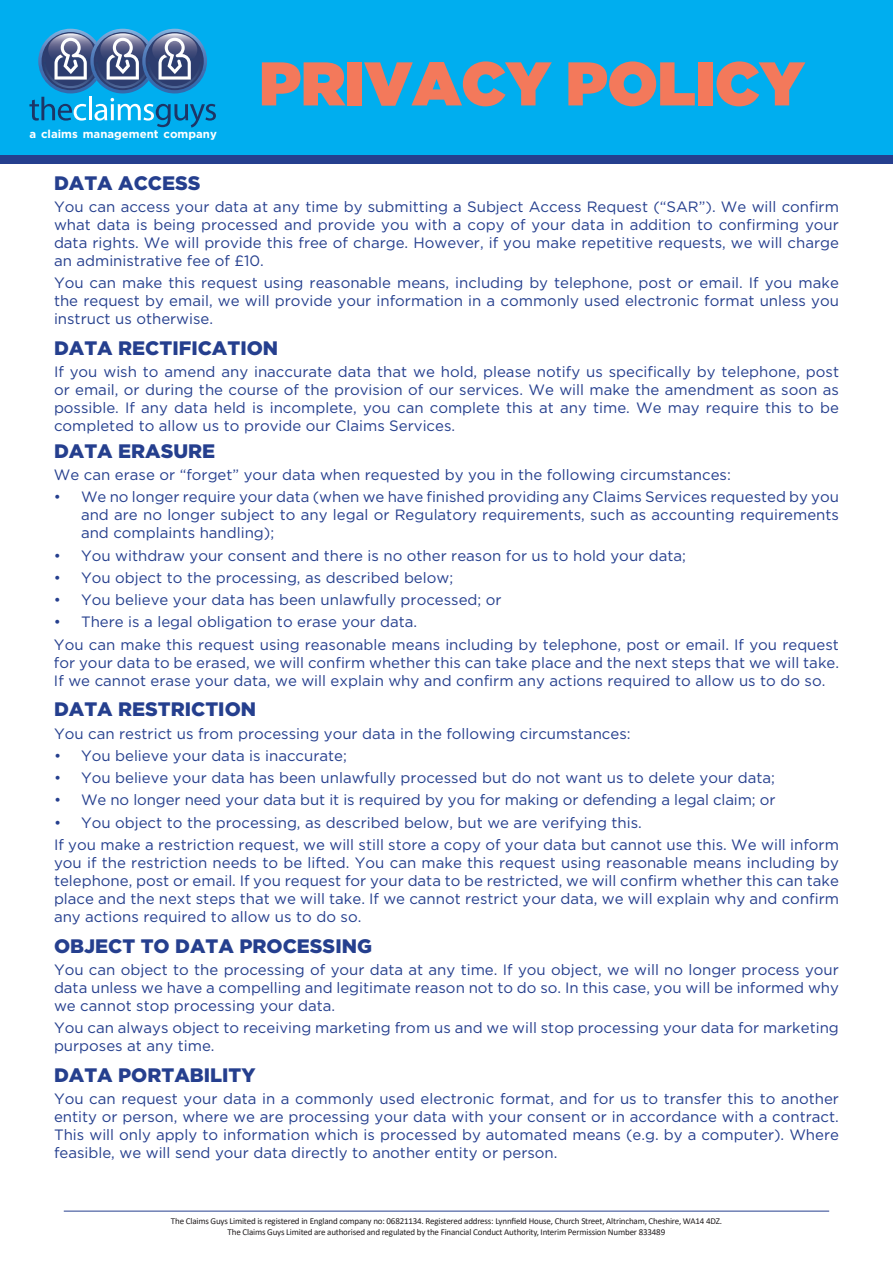
<style>
.page{position:relative;width:893px;height:1263px;background:#fff}
.page>*{position:absolute;margin:0;border:0;box-sizing:border-box;transform-origin:0 0}
.t1{font:900 61.5px "Gotham";color:#f3795b}
.t2{font:900 19.5px "Gotham";color:#253f8e}
.t3{font:15px/18px "Gotham";color:#253f8e;text-align:justify}
.t4{font:700 11.4px "Gotham";color:#fff}
.t5{font:9px/10.8px "Calibri";letter-spacing:-.02em;color:#231f20;text-align:center}
</style>
<div class="page">
<div style="left:0;top:0;width:893px;height:163px;background:#253f8e"></div>
<div style="left:0;top:0;width:893px;height:154px;background:#00aeef"></div>
<hr style="left:64px;top:1211px;width:765px;height:1px;background:#253f8e">
<svg style="left:29px;top:29px;width:187px;height:99px"></svg>
<h1 class="t1" style="left:259px;top:48px;width:547px">PRIVACY POLICY</h1>
<p class="t4" style="left:29px;top:127px;width:189px">a claims management company</p>
<h2 class="t2" style="left:54px;top:172px;width:148px">DATA ACCESS</h2>
<p class="t3" style="left:54px;top:197px;width:786px">You can access your data at any time by submitting a Subject Access Request (“SAR”). We will confirm what data is being processed and provide you with a copy of your data in addition to confirming your data rights. We will provide this free of charge. However, if you make repetitive requests, we will charge an administrative fee of £10.</p>
<p class="t3" style="left:54px;top:274px;width:786px">You can make this request using reasonable means, including by telephone, post or email. If you make the request by email, we will provide your information in a commonly used electronic format unless you instruct us otherwise.</p>
<h2 class="t2" style="left:54px;top:337px;width:226px">DATA RECTIFICATION</h2>
<p class="t3" style="left:54px;top:363px;width:787px">If you wish to amend any inaccurate data that we hold, please notify us specifically by telephone, post or email, or during the course of the provision of our services. We will make the amendment as soon as possible. If any data held is incomplete, you can complete this at any time. We may require this to be completed to allow us to provide our Claims Services.</p>
<h2 class="t2" style="left:54px;top:440px;width:163px">DATA ERASURE</h2>
<p class="t3" style="left:54px;top:465px;width:678px">We can erase or “forget” your data when requested by you in the following circumstances:</p>
<p class="t3" style="left:81px;top:488px;width:759px;text-indent:-27px">• We no longer require your data (when we have finished providing any Claims Services requested by you and are no longer subject to any legal or Regulatory requirements, such as accounting requirements and complaints handling);</p>
<p class="t3" style="left:54px;top:546px;width:633px">• You withdraw your consent and there is no other reason for us to hold your data;</p>
<p class="t3" style="left:54px;top:568px;width:401px">• You object to the processing, as described below;</p>
<p class="t3" style="left:54px;top:590px;width:449px">• You believe your data has been unlawfully processed; or</p>
<p class="t3" style="left:54px;top:611px;width:786px;line-height:22.2px">• There is a legal obligation to erase your data.<br>You can make this request using reasonable means including by telephone, post or email. If you request</p>
<p class="t3" style="left:54px;top:653px;width:787px">for your data to be erased, we will confirm whether this can take place and the next steps that we will take.<br>If we cannot erase your data, we will explain why and confirm any actions required to allow us to do so.</p>
<h2 class="t2" style="left:54px;top:698px;width:204px">DATA RESTRICTION</h2>
<p class="t3" style="left:54px;top:724px;width:578px">You can restrict us from processing your data in the following circumstances:</p>
<p class="t3" style="left:54px;top:746px;width:294px">• You believe your data is inaccurate;</p>
<p class="t3" style="left:54px;top:768px;width:723px">• You believe your data has been unlawfully processed but do not want us to delete your data;</p>
<p class="t3" style="left:54px;top:791px;width:723px">• We no longer need your data but it is required by you for making or defending a legal claim; or</p>
<p class="t3" style="left:54px;top:811px;width:786px;line-height:22.2px">• You object to the processing, as described below, but we are verifying this.<br>If you make a restriction request, we will still store a copy of your data but cannot use this. We will inform</p>
<p class="t3" style="left:54px;top:853px;width:787px">you if the restriction needs to be lifted. You can make this request using reasonable means including by telephone, post or email. If you request for your data to be restricted, we will confirm whether this can take place and the next steps that we will take. If we cannot restrict your data, we will explain why and confirm any actions required to allow us to do so.</p>
<h2 class="t2" style="left:54px;top:934px;width:320px">OBJECT TO DATA PROCESSING</h2>
<p class="t3" style="left:54px;top:960px;width:786px">You can object to the processing of your data at any time. If you object, we will no longer process your data unless we have a compelling and legitimate reason not to do so. In this case, you will be informed why we cannot stop processing your data.</p>
<p class="t3" style="left:54px;top:1018px;width:786px">You can always object to receiving marketing from us and we will stop processing your data for marketing purposes at any time.</p>
<h2 class="t2" style="left:54px;top:1064px;width:203px">DATA PORTABILITY</h2>
<p class="t3" style="left:54px;top:1089px;width:786px">You can request your data in a commonly used electronic format, and for us to transfer this to another entity or person, where we are processing your data with your consent or in accordance with a contract.<br>This will only apply to information which is processed by automated means (e.g. by a computer). Where feasible, we will send your data directly to another entity or person.</p>
<p class="t5" style="left:171px;top:1215px;width:552px">The Claims Guys Limited is registered in England company no: 06821134. Registered address: Lynnfield House, Church Street, Altrincham, Cheshire, WA14 4DZ.<br>The Claims Guys Limited are authorised and regulated by the Financial Conduct Authority, Interim Permission Number 833489</p>
</div>
